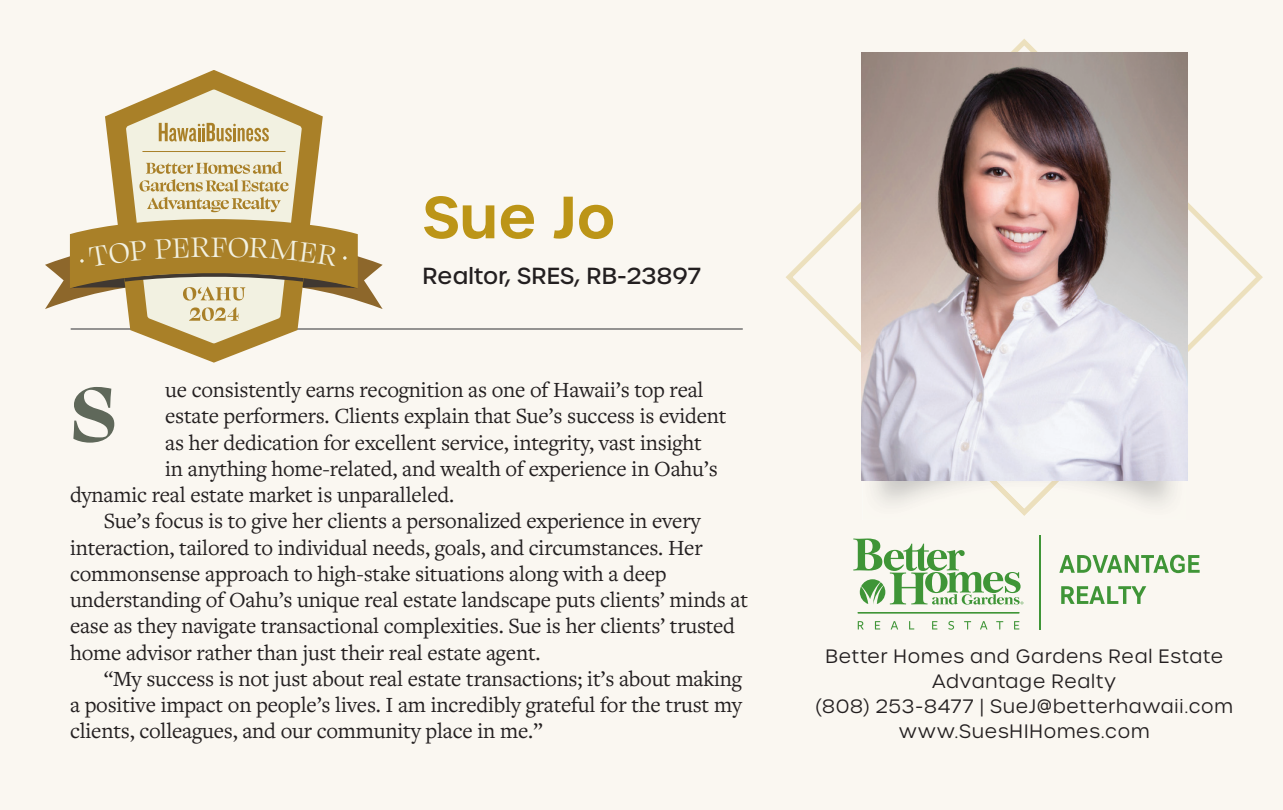
<style>
.page{position:relative;width:1283px;height:810px;background:#fff}
.page>*{position:absolute;margin:0;border:0;box-sizing:border-box;transform-origin:0 0}
.t1{font:700 90px "Swear Display";color:#5f685a}
.t2{font:600 57.5px "Urbane";color:#bc9517}
.t3{font:32.25px "Swear Display";color:#f2f1e1}
.t4{font:22.5px "Freight Text Pro";letter-spacing:-.01em;color:#231f20}
.t5{font:500 22.5px "Urbane";letter-spacing:.01em;color:#231f20}
.t6{font:300 18.75px/25px "Urbane";letter-spacing:.045em;color:#231f20;text-align:center}
</style>
<div class="page">
<div style="left:0;top:0;width:1282px;height:810px;background:#faf7f1"></div>
<hr style="left:71px;top:328px;width:671px;height:2px;background:#57585a">
<div style="left:785px;top:39px;width:478px;height:477px;background:#faf7f1"></div>
<img style="left:862px;top:480px;width:324px;height:36px">
<img style="left:861px;top:53px;width:326px;height:427px">
<svg style="left:105px;top:70px;width:218px;height:292px;fill:#faf7f1"></svg>
<svg style="left:126px;top:89px;width:176px;height:254px;background:#dbcda6"></svg>
<hr style="left:143px;top:151px;width:142px;height:1px;background:#a98028">
<svg style="left:159px;top:123px;width:110px;height:18px;background:#cfbb8a"></svg>
<svg style="left:1059px;top:555px;width:140px;height:18px"></svg>
<svg style="left:1061px;top:586px;width:85px;height:18px"></svg>
<svg style="left:853px;top:539px;width:170px;height:91px"></svg>
<hr style="left:1039px;top:535px;width:2px;height:94px;background:#3f9537">
<svg style="left:45px;top:161px;width:337px;height:160px"></svg>
<h3 class="t3" style="left:211px;top:226px;width:19px">F</h3>
<h2 class="t2" style="left:422px;top:179px;width:194px">Sue Jo</h2>
<p class="t5" style="left:422px;top:261px;width:280px">Realtor, SRES, RB-23897</p>
<p class="t4" style="left:165px;top:375px;width:540px">ue consistently earns recognition as one of Hawaii’s top real</p>
<p class="t4" style="left:165px;top:401px;width:563px">estate performers. Clients explain that Sue’s success is evident</p>
<p class="t4" style="left:165px;top:428px;width:538px">as her dedication for excellent service, integrity, vast insight</p>
<p class="t4" style="left:165px;top:454px;width:554px">in anything home-related, and wealth of experience in Oahu’s</p>
<p class="t4" style="left:70px;top:480px;width:386px">dynamic real estate market is unparalleled.</p>
<p class="t4" style="left:104px;top:506px;width:598px">Sue’s focus is to give her clients a personalized experience in every</p>
<p class="t4" style="left:70px;top:533px;width:634px">interaction, tailored to individual needs, goals, and circumstances. Her</p>
<p class="t4" style="left:70px;top:559px;width:598px">commonsense approach to high-stake situations along with a deep</p>
<p class="t4" style="left:70px;top:585px;width:679px">understanding of Oahu’s unique real estate landscape puts clients’ minds at</p>
<p class="t4" style="left:70px;top:611px;width:666px">ease as they navigate transactional complexities. Sue is her clients’ trusted</p>
<p class="t4" style="left:70px;top:638px;width:472px">home advisor rather than just their real estate agent.</p>
<p class="t4" style="left:104px;top:664px;width:640px">“My success is not just about real estate transactions; it’s about making</p>
<p class="t4" style="left:70px;top:690px;width:673px">a positive impact on people’s lives. I am incredibly grateful for the trust my</p>
<p class="t4" style="left:70px;top:716px;width:474px">clients, colleagues, and our community place in me.”</p>
<h1 class="t1" style="left:70px;top:355px;width:48px">S</h1>
<p class="t6" style="left:815px;top:644px;width:419px">Better Homes and Gardens Real Estate<br>Advantage Realty<br>(808) 253-8477 | SueJ@betterhawaii.com www.SuesHIHomes.com</p>
</div>
